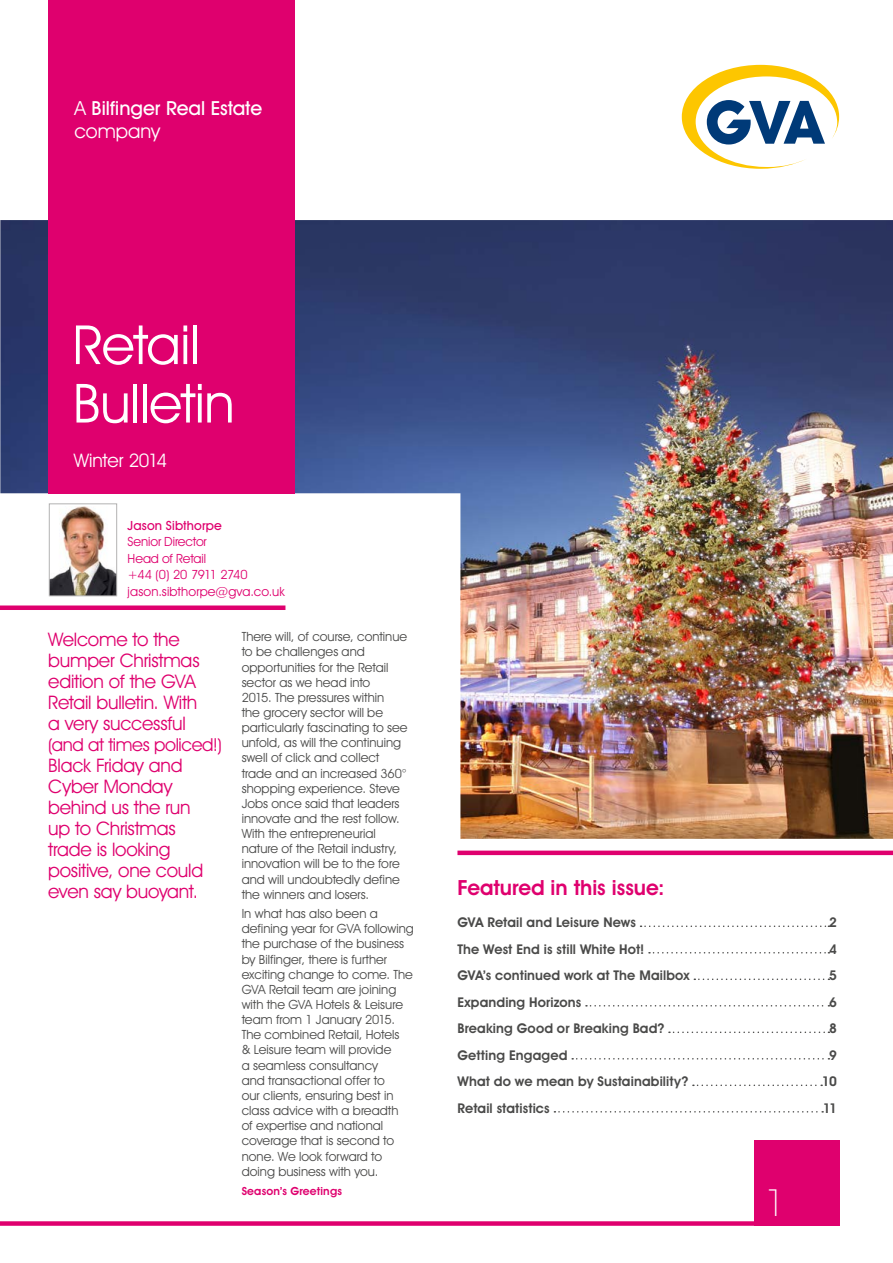
<style>
.page{position:relative;width:893px;height:1263px;background:#fff}
.page>*{position:absolute;margin:0;border:0;box-sizing:border-box;transform-origin:0 0}
.t1{font:54.3px/58.5px "Avant Garde IT Cby BT";letter-spacing:-.005em;color:#fff}
.t2{font:200 37.5px "Avant Garde IT Cby BT";color:#fff}
.t3{font:600 21px "Avant Garde IT Cby BT";color:#df006e}
.t4{font:500 19.5px/22.5px "Avant Garde IT Cby BT";letter-spacing:-.005em;color:#fff}
.t5{font:18.75px/21px "Avant Garde IT Cby BT";letter-spacing:-.01em;color:#df006e}
.t6{font:18.75px "Avant Garde IT Cby BT";letter-spacing:-.015em;color:#fff}
.t7{font:18px "Avant Garde IT Cby BT";letter-spacing:-.02em;color:#df006e}
.t8{font:600 13.5px "Avant Garde IT Cby BT";letter-spacing:.01em;color:#4a4a49}
.t9{font:12.75px/15.1px "Avant Garde IT Cby BT";color:#4a4a49}
.t10{font:12.75px/16.5px "Avant Garde IT Cby BT";letter-spacing:-.005em;color:#df006e}
.t11{font:500 12.75px "Avant Garde IT Cby BT";letter-spacing:.01em;color:#df006e}
.t12{font:600 11.25px "Avant Garde IT Cby BT";letter-spacing:.015em;color:#df006e}
.s1{font-weight:400}
</style>
<div class="page">
<svg style="left:682px;top:65px;width:157px;height:104px"></svg>
<svg style="left:640px;top:925px;width:189px;height:2px"></svg>
<svg style="left:649px;top:952px;width:180px;height:1px"></svg>
<svg style="left:694px;top:978px;width:135px;height:2px"></svg>
<svg style="left:586px;top:1005px;width:243px;height:1px"></svg>
<svg style="left:669px;top:1031px;width:160px;height:2px"></svg>
<svg style="left:572px;top:1058px;width:257px;height:1px"></svg>
<svg style="left:693px;top:1084px;width:129px;height:2px"></svg>
<svg style="left:554px;top:1111px;width:269px;height:1px"></svg>
<img style="left:0;top:220px;width:893px;height:619px">
<div style="left:0;top:605px;width:285px;height:5px;background:#df006e"></div>
<hr style="left:457px;top:851px;width:436px;height:4px;background:#df006e">
<div style="left:0;top:1221px;width:831px;height:5px;background:#df006e"></div>
<div style="left:754px;top:1140px;width:86px;height:86px;background:#df006e"></div>
<div style="left:48px;top:0;width:247px;height:493px;background:#df006e"></div>
<h3 class="t4" style="left:74px;top:97px;width:189px"><span class="s1">A</span> Bilfinger Real Estate <span class="s1">company</span></h3>
<h1 class="t1" style="left:73px;top:315px;width:163px">Retail<br>Bulletin</h1>
<h3 class="t6" style="left:74px;top:449px;width:95px">Winter 2014</h3>
<p class="t11" style="left:128px;top:518px;width:96px">Jason Sibthorpe</p>
<p class="t10" style="left:128px;top:534px;width:159px">Senior Director<br>Head of Retail<br>+44 (0) 20 7911 2740 jason.sibthorpe@gva.co.uk</p>
<p class="t9" style="left:242px;top:629px;width:167px">There will, of course, continue to be challenges and opportunities for the Retail sector as we head into<br>2015. The pressures within<br>the grocery sector will be particularly fascinating to see unfold, as will the continuing swell of click and collect trade and an increased 360° shopping experience. Steve<br>Jobs once said that leaders innovate and the rest follow.<br>With the entrepreneurial nature of the Retail industry, innovation will be to the fore and will undoubtedly define the winners and losers.</p>
<p class="t9" style="left:242px;top:906px;width:174px">In what has also been a defining year for GVA following the purchase of the business by Bilfinger, there is further exciting change to come. The<br>GVA Retail team are joining with the GVA Hotels &amp; Leisure team from 1 January 2015.<br>The combined Retail, Hotels<br>&amp; Leisure team will provide<br>a seamless consultancy<br>and transactional offer to<br>our clients, ensuring best in class advice with a breadth<br>of expertise and national coverage that is second to none. We look forward to doing business with you.</p>
<p class="t12" style="left:242px;top:1184px;width:102px">Season’s Greetings</p>
<h3 class="t5" style="left:48px;top:628px;width:153px">Welcome to the bumper Christmas edition of the GVA<br>Retail bulletin. With a very successful</h3>
<h3 class="t7" style="left:48px;top:733px;width:175px">(and at times policed!)</h3>
<h3 class="t5" style="left:48px;top:754px;width:156px">Black Friday and<br>Cyber Monday behind us the run up to Christmas trade is looking positive, one could even say buoyant.</h3>
<h3 class="t3" style="left:457px;top:875px;width:208px">Featured in this issue:</h3>
<p class="t8" style="left:457px;top:914px;width:180px">GVA Retail and Leisure News</p>
<p class="t8" style="left:829px;top:914px;width:9px">2</p>
<p class="t8" style="left:457px;top:941px;width:188px">The West End is still White Hot!</p>
<p class="t8" style="left:829px;top:941px;width:9px">4</p>
<p class="t8" style="left:457px;top:967px;width:234px">GVA’s continued work at The Mailbox</p>
<p class="t8" style="left:829px;top:967px;width:9px">5</p>
<p class="t8" style="left:457px;top:994px;width:125px">Expanding Horizons</p>
<p class="t8" style="left:829px;top:994px;width:9px">6</p>
<p class="t8" style="left:457px;top:1020px;width:208px">Breaking Good or Breaking Bad?</p>
<p class="t8" style="left:829px;top:1020px;width:9px">8</p>
<p class="t8" style="left:457px;top:1047px;width:112px">Getting Engaged</p>
<p class="t8" style="left:829px;top:1047px;width:9px">9</p>
<p class="t8" style="left:457px;top:1073px;width:232px">What do we mean by Sustainability?</p>
<p class="t8" style="left:822px;top:1073px;width:17px">10</p>
<p class="t8" style="left:457px;top:1100px;width:94px">Retail statistics</p>
<p class="t8" style="left:823px;top:1100px;width:16px">11</p>
<h2 class="t2" style="left:764px;top:1179px;width:23px">1</h2>
</div>
